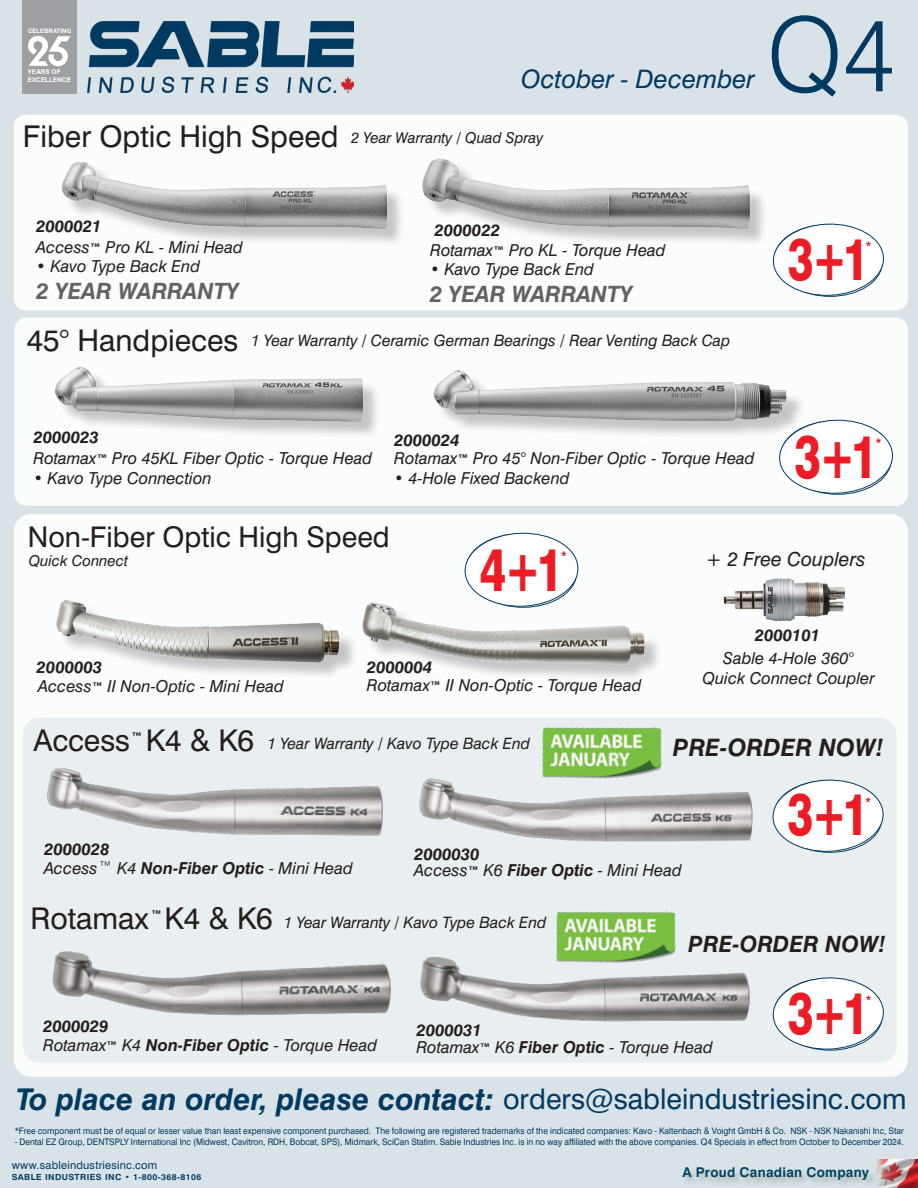
<style>
.page{position:relative;width:918px;height:1188px;background:#d9e3e7}
.page>*{position:absolute;margin:0;border:0;box-sizing:border-box;transform-origin:0 0}
.t1{font:300 103.05px "Swiss 721";color:#003a62}
.t2{font:800 60.15px "Swiss 721";color:#ed1c24;scale:.75 1}
.t3{font:800 58.65px "Swiss 721";color:#ed1c24;scale:.75 1}
.t4{font:italic 700 30px "Swiss 721";color:#003a62}
.t5{font:30px "Swiss 721 Roman";color:#231f20}
.t6{font:28.5px "Swiss 721 Roman";color:#231f20}
.t7{font:italic 25.5px "Swiss 721";color:#003a62}
.t8{font:italic 700 24px "Swiss 721";color:#231f20}
.t9{font:italic 700 22.5px "Swiss 721";color:#636366}
.t10{font:italic 700 22.5px "Swiss 721";color:#231f20}
.t11{font:italic 19.5px "Swiss 721";color:#231f20}
.t12{font:italic 16.5px "Swiss 721";color:#231f20}
.t13{font:italic 700 16.5px "Swiss 721";color:#231f20}
.t14{font:italic 15.75px "Swiss 721";color:#231f20}
.t15{font:italic 15px "Swiss 721";color:#231f20}
.t16{font:700 13.5px "Swiss 721";letter-spacing:.02em;color:#004462}
.t17{font:700 13.5px "Swiss 721";color:#231f20}
.t18{font:700 12.15px "Swiss 721";color:#d1232a;scale:.92 1}
.t19{font:700 11.85px "Swiss 721";color:#d1232a;scale:.92 1}
.t20{font:10.95px "Swiss 721 Roman";letter-spacing:.02em;color:#003a62}
.t21{font:9px "Swiss 721 Roman";color:#003a62;scale:.94 1}
.t22{font:700 8.4px "Swiss 721";letter-spacing:.05em;color:#003a62}
.t23{font:700 6.45px/7.8px "Swiss 721 BT";letter-spacing:.005em;color:#fff}
.t24{font:700 6px "Swiss 721 BT";letter-spacing:.01em;color:#fff}
.s1{font-weight:700;font-style:normal;font-size:13.5px}
.s2{font-family:"Swiss 721 Roman";font-style:normal}
.s3{font-weight:300;font-style:normal;font-size:18px}
.s4{font-weight:700}
.s5{font-family:"Swiss 721 Roman";font-weight:400;font-style:normal;font-size:28.5px}
</style>
<div class="page">
<img style="left:87px;top:21px;width:266px;height:71px">
<div style="left:22px;top:0;width:54px;height:94px;background:#9d9fa2"></div>
<svg style="left:28px;top:36px;width:43px;height:31px"></svg>
<div style="left:14px;top:115px;width:894px;height:195px;background:#fff;border-radius:12px"></div>
<div style="left:14px;top:318px;width:894px;height:188px;background:#fff;border-radius:12px"></div>
<div style="left:14px;top:514px;width:894px;height:563px;background:linear-gradient(to right,#f1f4f6,#f2f5f6);border-radius:17px"></div>
<div style="left:64px;top:164px;width:342px;height:83px;background:#231f20;opacity:.25"></div>
<img style="left:61px;top:161px;width:331px;height:79px">
<div style="left:425px;top:161px;width:343px;height:86px;background:#231f20;opacity:.25"></div>
<img style="left:422px;top:158px;width:331px;height:77px">
<div style="left:436px;top:373px;width:369px;height:66px;background:#231f20;opacity:.25"></div>
<img style="left:433px;top:370px;width:360px;height:61px">
<div style="left:58px;top:370px;width:323px;height:70px;background:#231f20;opacity:.25"></div>
<img style="left:55px;top:367px;width:310px;height:61px">
<img style="left:876px;top:1159px;width:42px;height:29px">
<div style="left:682px;top:1166px;width:197px;height:22px;background:#231f20;opacity:.25"></div>
<img style="left:44px;top:758px;width:350px;height:91px">
<img style="left:43px;top:941px;width:358px;height:86px">
<img style="left:408px;top:947px;width:351px;height:77px">
<img style="left:413px;top:771px;width:373px;height:79px">
<div style="left:366px;top:606px;width:297px;height:76px;background:#231f20;opacity:.25"></div>
<img style="left:358px;top:598px;width:292px;height:78px">
<div style="left:59px;top:603px;width:299px;height:77px;background:#231f20;opacity:.25"></div>
<img style="left:53px;top:595px;width:292px;height:71px">
<img style="left:724px;top:574px;width:125px;height:58px">
<svg style="left:779px;top:419px;width:114px;height:75px"></svg>
<svg style="left:773px;top:223px;width:111px;height:73px"></svg>
<svg style="left:772px;top:779px;width:112px;height:73px"></svg>
<svg style="left:773px;top:977px;width:111px;height:73px"></svg>
<svg style="left:464px;top:532px;width:115px;height:75px;background:#f2f5f7"></svg>
<img style="left:549px;top:893px;width:132px;height:88px">
<img style="left:535px;top:709px;width:132px;height:88px">
<p class="t24" style="left:28px;top:27px;width:45px">CELEBRATING</p>
<p class="t23" style="left:28px;top:68px;width:45px">YEARS OF<br>EXCELLENCE</p>
<p class="t5" style="left:23px;top:118px;width:317px">Fiber Optic High Speed</p>
<p class="t7" style="left:521px;top:63px;width:235px">October - December</p>
<p class="t15" style="left:351px;top:128px;width:194px">2 Year Warranty / Quad Spray</p>
<p class="t1" style="left:767px;top:-8px;width:130px">Q4</p>
<p class="t13" style="left:36px;top:216px;width:67px">2000021</p>
<p class="t12" style="left:36px;top:237px;width:208px">Access<span class="s1">™</span> Pro KL - Mini Head</p>
<p class="t12" style="left:36px;top:256px;width:165px">• Kavo Type Back End</p>
<p class="t13" style="left:435px;top:220px;width:67px">2000022</p>
<p class="t12" style="left:430px;top:240px;width:237px">Rotamax<span class="s1">™</span> Pro KL - Torque Head</p>
<p class="t12" style="left:430px;top:259px;width:165px">• Kavo Type Back End</p>
<p class="t9" style="left:36px;top:278px;width:204px">2 YEAR WARRANTY</p>
<p class="t9" style="left:430px;top:280px;width:204px">2 YEAR WARRANTY</p>
<p class="t5" style="left:27px;top:322px;width:213px">45° Handpieces</p>
<p class="t14" style="left:251px;top:331px;width:481px">1 Year Warranty <span class="s2">/</span> Ceramic German Bearings <span class="s2">/</span> Rear Venting Back Cap</p>
<p class="t3" style="left:788px;top:224px;width:109px">3+1</p>
<p class="t19" style="left:866px;top:239px;width:7px">*</p>
<p class="t13" style="left:33px;top:427px;width:67px">2000023</p>
<p class="t12" style="left:33px;top:448px;width:340px">Rotamax<span class="s1">™</span> Pro 45KL Fiber Optic - Torque Head</p>
<p class="t12" style="left:33px;top:468px;width:180px">• Kavo Type Connection</p>
<p class="t13" style="left:394px;top:430px;width:67px">2000024</p>
<p class="t12" style="left:394px;top:448px;width:362px">Rotamax<span class="s1">™</span> Pro 45° Non-Fiber Optic - Torque Head</p>
<p class="t12" style="left:394px;top:468px;width:177px">• 4-Hole Fixed Backend</p>
<p class="t2" style="left:795px;top:420px;width:112px">3+1</p>
<p class="t18" style="left:876px;top:436px;width:8px">*</p>
<p class="t6" style="left:28px;top:520px;width:364px">Non-Fiber Optic High Speed</p>
<p class="t15" style="left:29px;top:552px;width:101px">Quick Connect</p>
<p class="t2" style="left:480px;top:533px;width:112px">4+1</p>
<p class="t18" style="left:561px;top:549px;width:8px">*</p>
<p class="t13" style="left:37px;top:657px;width:67px">2000003</p>
<p class="t12" style="left:38px;top:676px;width:247px">Access<span class="s1">™</span> II Non-Optic - Mini Head</p>
<p class="t13" style="left:367px;top:657px;width:67px">2000004</p>
<p class="t12" style="left:367px;top:675px;width:276px">Rotamax<span class="s1">™</span> II Non-Optic - Torque Head</p>
<p class="t5" style="left:33px;top:722px;width:222px">Access K4 &amp; K6</p>
<p class="t14" style="left:267px;top:734px;width:264px">1 Year Warranty <span class="s2">/</span> Kavo Type Back End</p>
<p class="t17" style="left:131px;top:729px;width:13px">™</p>
<p class="t11" style="left:706px;top:548px;width:161px">+ 2 Free Couplers</p>
<p class="t13" style="left:755px;top:625px;width:67px">2000101</p>
<p class="t12" style="left:723px;top:648px;width:132px">Sable 4-Hole 360°</p>
<p class="t12" style="left:703px;top:668px;width:174px">Quick Connect Coupler</p>
<p class="t8" style="left:673px;top:733px;width:212px">PRE-ORDER NOW!</p>
<p class="t3" style="left:788px;top:778px;width:109px">3+1</p>
<p class="t19" style="left:865px;top:795px;width:7px">*</p>
<p class="t13" style="left:44px;top:839px;width:67px">2000028</p>
<p class="t12" style="left:44px;top:858px;width:310px">Access<span class="s3">™</span> K4 <span class="s4">Non-Fiber Optic</span> - Mini Head</p>
<p class="t13" style="left:414px;top:844px;width:67px">2000030</p>
<p class="t12" style="left:414px;top:861px;width:269px">Access<span class="s1">™</span> K6 <span class="s4">Fiber Optic</span> - Mini Head</p>
<p class="t5" style="left:30px;top:900px;width:244px">Rotamax K4 &amp; K6</p>
<p class="t14" style="left:284px;top:912px;width:264px">1 Year Warranty <span class="s2">/</span> Kavo Type Back End</p>
<p class="t17" style="left:151px;top:907px;width:13px">™</p>
<p class="t10" style="left:688px;top:930px;width:199px">PRE-ORDER NOW!</p>
<p class="t13" style="left:43px;top:1016px;width:67px">2000029</p>
<p class="t12" style="left:43px;top:1035px;width:335px">Rotamax<span class="s1">™</span> K4 <span class="s4">Non-Fiber Optic</span> - Torque Head</p>
<p class="t13" style="left:416px;top:1020px;width:67px">2000031</p>
<p class="t12" style="left:416px;top:1037px;width:298px">Rotamax<span class="s1">™</span> K6 <span class="s4">Fiber Optic</span> - Torque Head</p>
<p class="t3" style="left:788px;top:978px;width:109px">3+1</p>
<p class="t19" style="left:866px;top:993px;width:7px">*</p>
<p class="t4" style="left:16px;top:1081px;width:892px">To place an order, please contact: <span class="s5">orders@sableindustriesinc.com</span></p>
<p class="t21" style="left:15px;top:1125px;width:947px">*Free component must be of equal or lesser value than least expensive component purchased. The following are registered trademarks of the indicated companies: Kavo - Kaltenbach &amp; Voight GmbH &amp; Co. NSK - NSK Nakanishi Inc, Star</p>
<p class="t21" style="left:15px;top:1136px;width:947px">- Dental EZ Group, DENTSPLY International Inc (Midwest, Cavitron, RDH, Bobcat, SPS), Midmark, SciCan Statim. Sable Industries Inc. is in no way affiliated with the above companies. Q4 Specials in effect from October to December 2024.</p>
<p class="t20" style="left:12px;top:1158px;width:147px">www.sableindustriesinc.com</p>
<p class="t22" style="left:12px;top:1172px;width:191px">SABLE INDUSTRIES INC • 1-800-368-8106</p>
<p class="t16" style="left:682px;top:1164px;width:188px">A Proud Canadian Company</p>
</div>
